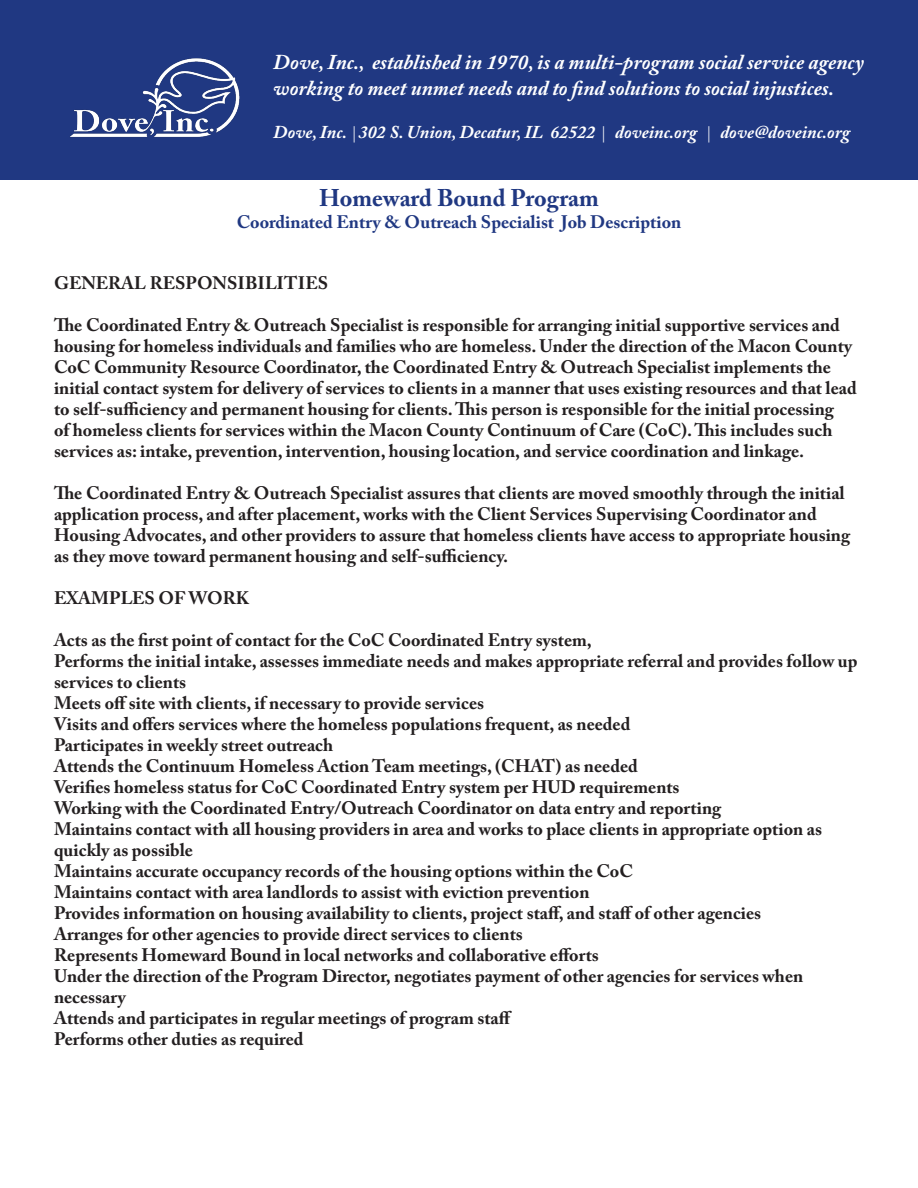
<style>
.page{position:relative;width:918px;height:1188px;background:#fff}
.page>*{position:absolute;margin:0;border:0;box-sizing:border-box;transform-origin:0 0}
.t1{font:700 24px "Adobe Caslon Pro";color:#203882}
.t2{font:italic 700 21px/25.2px "Adobe Caslon Pro";color:#fff}
.t3{font:700 18px/21px "Adobe Caslon Pro";color:#231f20}
.t4{font:italic 700 18px "Adobe Caslon Pro";color:#fff}
.t5{font:700 18px "Adobe Caslon Pro";color:#203882}
.s1{font-family:"Garamond";font-weight:400;font-style:normal}
</style>
<div class="page">
<div style="left:0;top:0;width:918px;height:179px;background:#203882"></div>
<img style="left:70px;top:58px;width:170px;height:79px">
<p class="t2" style="left:273px;top:50px;width:592px">Dove, Inc., established in 1970, is a multi-program social service agency working to meet unmet needs and to find solutions to social injustices.</p>
<p class="t4" style="left:273px;top:121px;width:578px">Dove, Inc. <span class="s1">|</span>302 S. Union, Decatur, IL 62522 <span class="s1">|</span> doveinc.org <span class="s1">|</span> dove@doveinc.org</p>
<p class="t1" style="left:319px;top:184px;width:281px">Homeward Bound Program</p>
<p class="t5" style="left:237px;top:211px;width:446px">Coordinated Entry &amp; Outreach Specialist Job Description</p>
<p class="t3" style="left:54px;top:272px;width:276px">GENERAL RESPONSIBILITIES</p>
<p class="t3" style="left:54px;top:314px;width:804px">The Coordinated Entry &amp; Outreach Specialist is responsible for arranging initial supportive services and housing for homeless individuals and families who are homeless. Under the direction of the Macon County CoC Community Resource Coordinator, the Coordinated Entry &amp; Outreach Specialist implements the initial contact system for delivery of services to clients in a manner that uses existing resources and that lead to self-sufficiency and permanent housing for clients. This person is responsible for the initial processing<br>of homeless clients for services within the Macon County Continuum of Care (CoC). This includes such services as: intake, prevention, intervention, housing location, and service coordination and linkage.</p>
<p class="t3" style="left:54px;top:482px;width:798px">The Coordinated Entry &amp; Outreach Specialist assures that clients are moved smoothly through the initial application process, and after placement, works with the Client Services Supervising Coordinator and Housing Advocates, and other providers to assure that homeless clients have access to appropriate housing as they move toward permanent housing and self-sufficiency.</p>
<p class="t3" style="left:54px;top:587px;width:197px">EXAMPLES OF WORK</p>
<p class="t3" style="left:54px;top:629px;width:539px">Acts as the first point of contact for the CoC Coordinated Entry system,</p>
<p class="t3" style="left:54px;top:650px;width:805px">Performs the initial intake, assesses immediate needs and makes appropriate referral and provides follow up services to clients</p>
<p class="t3" style="left:54px;top:692px;width:432px">Meets off site with clients, if necessary to provide services</p>
<p class="t3" style="left:54px;top:713px;width:578px">Visits and offers services where the homeless populations frequent, as needed</p>
<p class="t3" style="left:54px;top:734px;width:281px">Participates in weekly street outreach</p>
<p class="t3" style="left:54px;top:755px;width:585px">Attends the Continuum Homeless Action Team meetings, (CHAT) as needed</p>
<p class="t3" style="left:54px;top:776px;width:627px">Verifies homeless status for CoC Coordinated Entry system per HUD requirements</p>
<p class="t3" style="left:54px;top:797px;width:669px">Working with the Coordinated Entry/Outreach Coordinator on data entry and reporting</p>
<p class="t3" style="left:54px;top:818px;width:770px">Maintains contact with all housing providers in area and works to place clients in appropriate option as quickly as possible</p>
<p class="t3" style="left:54px;top:860px;width:580px">Maintains accurate occupancy records of the housing options within the CoC</p>
<p class="t3" style="left:54px;top:881px;width:537px">Maintains contact with area landlords to assist with eviction prevention</p>
<p class="t3" style="left:54px;top:902px;width:709px">Provides information on housing availability to clients, project staff, and staff of other agencies</p>
<p class="t3" style="left:54px;top:923px;width:470px">Arranges for other agencies to provide direct services to clients</p>
<p class="t3" style="left:54px;top:944px;width:546px">Represents Homeward Bound in local networks and collaborative efforts</p>
<p class="t3" style="left:54px;top:965px;width:751px">Under the direction of the Program Director, negotiates payment of other agencies for services when necessary</p>
<p class="t3" style="left:54px;top:1007px;width:460px">Attends and participates in regular meetings of program staff</p>
<p class="t3" style="left:54px;top:1028px;width:251px">Performs other duties as required</p>
</div>
